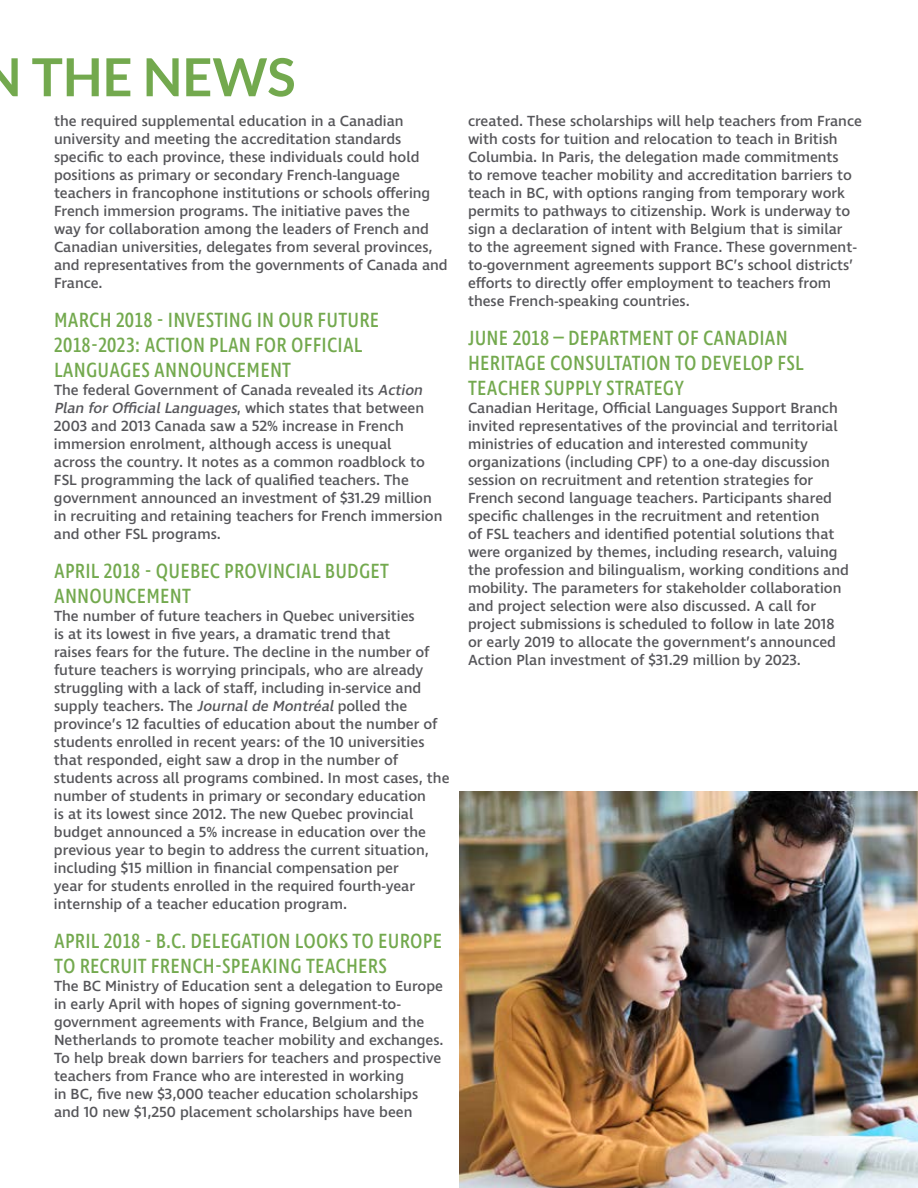
<style>
.page{position:relative;width:918px;height:1188px;background:#fff}
.page>*{position:absolute;margin:0;border:0;box-sizing:border-box;transform-origin:0 0}
.t1{font:700 52.5px "Lato";color:#73a94e}
.t2{font:21px/25.2px "Ingra Cd";letter-spacing:.01em;color:#73a94e}
.t3{font:500 15px/18px "Ingra";color:#56565a}
.s1{font-style:italic}
</style>
<div class="page">
<img style="left:459px;top:792px;width:459px;height:396px">
<h1 class="t1" style="left:-18px;top:47px;width:315px">N THE NEWS</h1>
<p class="t3" style="left:54px;top:113px;width:395px">the required supplemental education in a Canadian university and meeting the accreditation standards specific to each province, these individuals could hold positions as primary or secondary French-language teachers in francophone institutions or schools offering French immersion programs. The initiative paves the<br>way for collaboration among the leaders of French and Canadian universities, delegates from several provinces, and representatives from the governments of Canada and France.</p>
<h2 class="t2" style="left:54px;top:308px;width:327px">MARCH 2018 - INVESTING IN OUR FUTURE<br>2018-2023: ACTION PLAN FOR OFFICIAL<br>LANGUAGES ANNOUNCEMENT</h2>
<p class="t3" style="left:54px;top:382px;width:390px">The federal Government of Canada revealed its <span class="s1">Action Plan forOfficialLanguages</span>, w h i c h state s t h at b etwe e n 2003 and 2013 Canada saw a 52% increase in French immersion enrolment, although access is unequal<br>across the country. It notes as a common roadblock to FSL programming the lack of qualified teachers. The government announced an investment of $31.29 million in recruiting and retaining teachers for French immersion and other FSL programs.</p>
<h2 class="t2" style="left:54px;top:559px;width:337px">APRIL 2018 - QUEBEC PROVINCIAL BUDGET<br>ANNOUNCEMENT</h2>
<p class="t3" style="left:54px;top:608px;width:397px">The number of future teachers in Quebec universities<br>is at its lowest in five years, a dramatic trend that<br>raises fears for the future. The decline in the number of future teachers is worrying principals, who are already struggling with a lack of staff, including in-service and supply teachers. The <span class="s1">Journalde Montréal</span>polled the province’s 12 faculties of education about the number of students enrolled in recent years: of the 10 universities that responded, eight saw a drop in the number of students across all programs combined. In most cases, the number of students in primary or secondary education<br>is at its lowest since 2012. The new Quebec provincial budget announced a 5% increase in education over the previous year to begin to address the current situation, including $15 million in financial compensation per<br>year for students enrolled in the required fourth-year internship of a teacher education program.</p>
<h2 class="t2" style="left:54px;top:929px;width:390px">APRIL 2018 - B.C. DELEGATION LOOKS TO EUROPE<br>TO RECRUIT FRENCH-SPEAKING TEACHERS</h2>
<p class="t3" style="left:54px;top:978px;width:391px">The BC Ministry of Education sent a delegation to Europe in early April with hopes of signing government-to&shy;government agreements with France, Belgium and the Netherlands to promote teacher mobility and exchanges.<br>To help break down barriers for teachers and prospective teachers from France who are interested in working<br>in BC, five new $3,000 teacher education scholarships and 10 new $1,250 placement scholarships have been</p>
<p class="t3" style="left:468px;top:113px;width:395px">created. These scholarships will help teachers from France with costs for tuition and relocation to teach in British Columbia. In Paris, the delegation made commitments<br>to remove teacher mobility and accreditation barriers to teach in BC, with options ranging from temporary work permits to pathways to citizenship. Work is underway to sign a declaration of intent with Belgium that is similar<br>to the agreement signed with France. These government&shy;to-government agreements support BC’s school districts’ efforts to directly offer employment to teachers from these French-speaking countries.</p>
<h2 class="t2" style="left:468px;top:326px;width:337px">JUNE 2018 – DEPARTMENT OF CANADIAN<br>HERITAGE CONSULTATION TO DEVELOP FSL<br>TEACHER SUPPLY STRATEGY</h2>
<p class="t3" style="left:468px;top:400px;width:382px">Canadian Heritage, Official Languages Support Branch invited representatives of the provincial and territorial ministries of education and interested community organizations (including CPF) to a one-day discussion session on recruitment and retention strategies for French second language teachers. Participants shared specific challenges in the recruitment and retention<br>of FSL teachers and identified potential solutions that were organized by themes, including research, valuing the profession and bilingualism, working conditions and mobility. The parameters for stakeholder collaboration and project selection were also discussed. A call for project submissions is scheduled to follow in late 2018 or early 2019 to allocate the government’s announced Action Plan investment of $31.29 million by 2023.</p>
</div>
